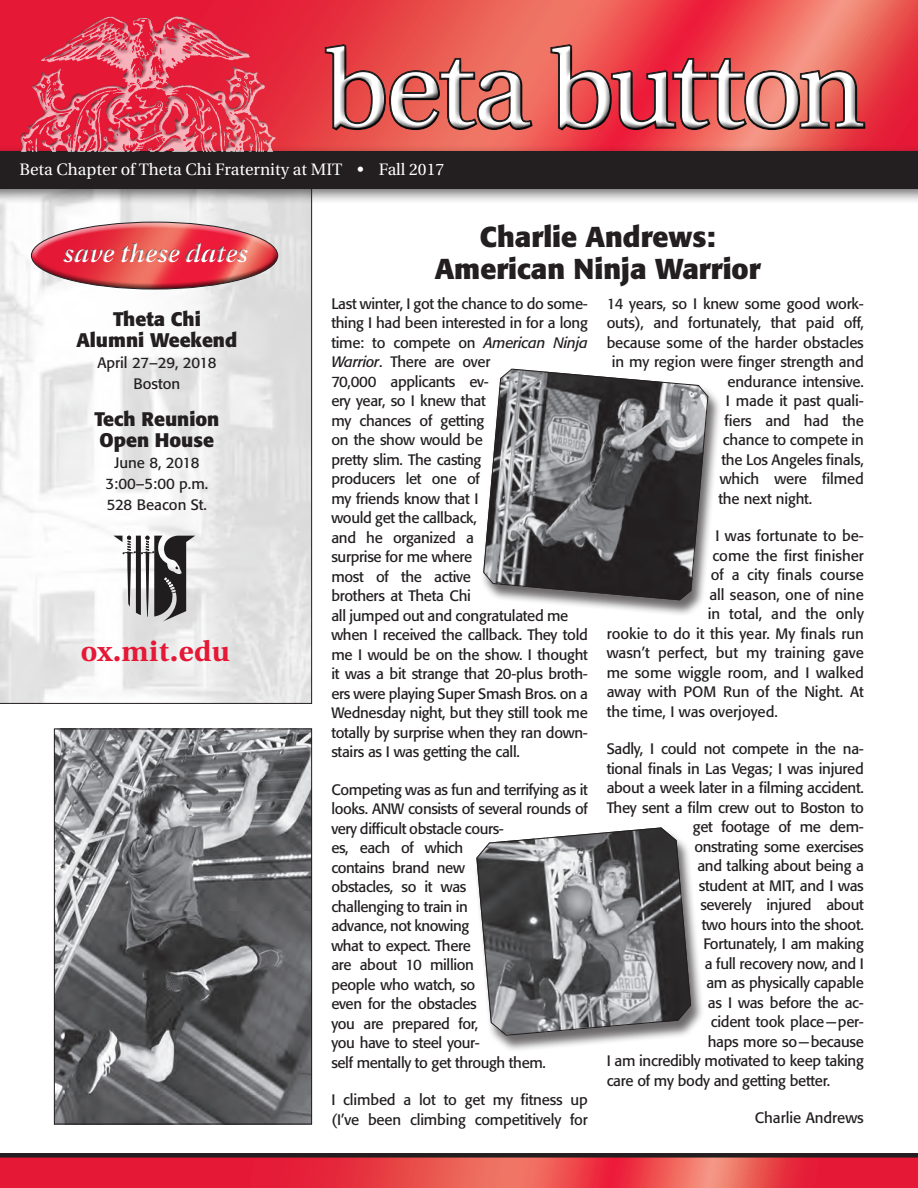
<style>
.page{position:relative;width:918px;height:1188px;background:#fff}
.page>*{position:absolute;margin:0;border:0;box-sizing:border-box;transform-origin:0 0}
.t1{font:141px "Utopia Headline";letter-spacing:-.015em;color:#fff}
.headline{font:700 28.5px/31.5px "Formata";color:#231f20;text-align:center}
.body_text_compact{font:700 28.5px "Utopia";letter-spacing:.02em;color:#e51836}
.t2{font:italic 700 25.5px "Utopia";color:#fff}
.t3{font:700 19.5px/21px "Formata";color:#231f20;text-align:center}
.body_text_compact-2{font:16.5px "Utopia";color:#fff}
.body_text_compact-3{font:15px/19.5px "Formata";letter-spacing:-.02em;color:#231f20}
.body_text_compact-4{font:15px/21px "Formata";color:#231f20;text-align:center}
.s1{font-style:italic}
</style>
<div class="page">
<svg style="left:0;top:205px;width:312px;height:499px"></svg>
<svg style="left:0;top:0;width:918px;height:145px;background:#ea464c"></svg>
<svg style="left:0;top:1158px;width:918px;height:30px;background:#e83744"></svg>
<div style="left:319px;top:40px;width:554px;height:98px;background:#231f20;opacity:.88"></div>
<div style="left:0;top:145px;width:918px;height:60px;background:#231f20;opacity:.67"></div>
<div style="left:0;top:152px;width:918px;height:37px;background:#231f20"></div>
<img style="left:14px;top:14px;width:286px;height:138px">
<div style="left:17px;top:13px;width:262px;height:139px;background:#231f20;opacity:.88"></div>
<div style="left:0;top:1153px;width:918px;height:5px;background:#231f20"></div>
<svg style="left:113px;top:536px;width:82px;height:86px"></svg>
<div style="left:31px;top:221px;width:249px;height:40px;background:#fff;opacity:.67"></div>
<div style="left:31px;top:246px;width:249px;height:45px;background:#231f20;opacity:.67"></div>
<div style="left:61px;top:242px;width:190px;height:23px;background:#fff;opacity:.75"></div>
<div style="left:60px;top:240px;width:190px;height:23px;background:#231f20;opacity:.75"></div>
<div style="left:480px;top:370px;width:241px;height:247px;background:#231f20;opacity:.67"></div>
<svg style="left:483px;top:368px;width:226px;height:233px;background:#6f6e70"></svg>
<div style="left:474px;top:829px;width:230px;height:224px;background:#231f20;opacity:.67"></div>
<svg style="left:476px;top:827px;width:216px;height:209px;background:#7d7d7e"></svg>
<img style="left:56px;top:731px;width:254px;height:391px">
<div style="left:54px;top:729px;width:258px;height:395px;border:1px solid #231f20"></div>
<h1 class="t1" style="left:325px;top:21px;width:540px">beta button</h1>
<p class="body_text_compact-2" style="left:19px;top:160px;width:426px">Beta Chapter of Theta Chi Fraternity at MIT • Fall 2017</p>
<h3 class="t2" style="left:63px;top:239px;width:186px">save these dates</h3>
<p class="t3" style="left:76px;top:308px;width:162px">Theta Chi<br>Alumni Weekend</p>
<p class="body_text_compact-4" style="left:97px;top:352px;width:121px">April 27–29, 2018<br>Boston</p>
<p class="t3" style="left:94px;top:409px;width:127px;text-align:left">Tech Reunion<br>Open House</p>
<p class="body_text_compact-4" style="left:106px;top:453px;width:104px">June 8, 2018<br>3:00–5:00 p.m.<br>528 Beacon St.</p>
<p class="body_text_compact" style="left:81px;top:635px;width:151px">ox.mit.edu</p>
<p class="headline" style="left:435px;top:221px;width:328px">Charlie Andrews:<br>American Ninja Warrior</p>
<p class="body_text_compact-3" style="left:331px;top:294px;width:258px">Last winter, I got the chance to do some&shy;thing I had been interested in for a long time: to compete on <span class="s1">American Ninja<br>Warrior</span>. There are over<br>70,000 applicants ev-<br>ery year, so I knew that<br>my chances of getting<br>on the show would be<br>pretty slim. The casting<br>producers let one of<br>my friends know that I<br>would get the callback,<br>and he organized a<br>surprise for me where<br>most of the active<br>brothers at Theta Chi<br>all jumped out and congratulated me when I received the callback. They told me I would be on the show. I thought it was a bit strange that 20-plus broth&shy;ers were playing Super Smash Bros. on a<br>Wednesday night, but they still took me totally by surprise when they ran down&shy;stairs as I was getting the call.</p>
<p class="body_text_compact-3" style="left:331px;top:780px;width:258px">Competing was as fun and terrifying as it looks. ANW consists of several rounds of very difficult obstacle cours-<br>es, each of which<br>contains brand new<br>obstacles, so it was<br>challenging to train in<br>advance, not knowing<br>what to expect. There<br>are about 10 million<br>people who watch, so<br>even for the obstacles<br>you are prepared for,<br>you have to steel your-<br>self mentally to get through them.</p>
<p class="body_text_compact-3" style="left:331px;top:1090px;width:258px">I climbed a lot to get my fitness up (I’ve been climbing competitively for</p>
<p class="body_text_compact-3" style="left:607px;top:294px;width:259px">14 years, so I knew some good work-</p>
<p class="body_text_compact-3" style="left:607px;top:313px;width:259px">outs), and fortunately, that paid off,</p>
<p class="body_text_compact-3" style="left:607px;top:333px;width:259px">because some of the harder obstacles</p>
<p class="body_text_compact-3" style="left:612px;top:352px;width:253px">in my region were finger strength and</p>
<p class="body_text_compact-3" style="left:727px;top:372px;width:138px">endurance intensive.</p>
<p class="body_text_compact-3" style="left:726px;top:391px;width:139px">I made it past quali-</p>
<p class="body_text_compact-3" style="left:724px;top:411px;width:141px">fiers and had the</p>
<p class="body_text_compact-3" style="left:723px;top:430px;width:142px">chance to compete in</p>
<p class="body_text_compact-3" style="left:721px;top:450px;width:144px">the Los Angeles finals,</p>
<p class="body_text_compact-3" style="left:720px;top:469px;width:145px">which were filmed</p>
<p class="body_text_compact-3" style="left:718px;top:489px;width:95px">the next night.</p>
<p class="body_text_compact-4" style="left:715px;top:525px;width:150px">I was fortunate to be-</p>
<p class="body_text_compact-4" style="left:712px;top:545px;width:153px">come the first finisher</p>
<p class="body_text_compact-4" style="left:711px;top:564px;width:154px">of a city finals course</p>
<p class="body_text_compact-4" style="left:709px;top:584px;width:156px">all season, one of nine</p>
<p class="body_text_compact-4" style="left:708px;top:603px;width:158px">in total, and the only</p>
<p class="body_text_compact-4" style="left:607px;top:623px;width:259px">rookie to do it this year. My finals run</p>
<p class="body_text_compact-4" style="left:607px;top:642px;width:259px">wasn’t perfect, but my training gave</p>
<p class="body_text_compact-4" style="left:607px;top:662px;width:259px">me some wiggle room, and I walked</p>
<p class="body_text_compact-4" style="left:607px;top:681px;width:259px">away with POM Run of the Night. At</p>
<p class="body_text_compact-4" style="left:607px;top:701px;width:173px">the time, I was overjoyed.</p>
<p class="body_text_compact-3" style="left:607px;top:739px;width:259px">Sadly, I could not compete in the na-</p>
<p class="body_text_compact-3" style="left:607px;top:759px;width:259px">tional finals in Las Vegas; I was injured</p>
<p class="body_text_compact-3" style="left:607px;top:778px;width:259px">about a week later in a filming accident.</p>
<p class="body_text_compact-3" style="left:607px;top:798px;width:259px">They sent a film crew out to Boston to</p>
<p class="body_text_compact-3" style="left:693px;top:817px;width:172px">get footage of me dem-</p>
<p class="body_text_compact-3" style="left:694px;top:837px;width:171px">onstrating some exercises</p>
<p class="body_text_compact-3" style="left:697px;top:856px;width:168px">and talking about being a</p>
<p class="body_text_compact-3" style="left:699px;top:876px;width:166px">student at MIT, and I was</p>
<p class="body_text_compact-3" style="left:700px;top:895px;width:165px">severely injured about</p>
<p class="body_text_compact-3" style="left:702px;top:915px;width:163px">two hours into the shoot.</p>
<p class="body_text_compact-3" style="left:703px;top:934px;width:162px">Fortunately, I am making</p>
<p class="body_text_compact-3" style="left:705px;top:954px;width:161px">a full recovery now, and I</p>
<p class="body_text_compact-3" style="left:706px;top:973px;width:159px">am as physically capable</p>
<p class="body_text_compact-3" style="left:708px;top:993px;width:157px">as I was before the ac-</p>
<p class="body_text_compact-3" style="left:711px;top:1012px;width:155px">cident took place—per-</p>
<p class="body_text_compact-3" style="left:708px;top:1032px;width:157px">haps more so—because</p>
<p class="body_text_compact-3" style="left:607px;top:1051px;width:259px">I am incredibly motivated to keep taking</p>
<p class="body_text_compact-3" style="left:607px;top:1071px;width:225px">care of my body and getting better.</p>
<p class="body_text_compact-4" style="left:755px;top:1107px;width:111px">Charlie Andrews</p>
</div>
